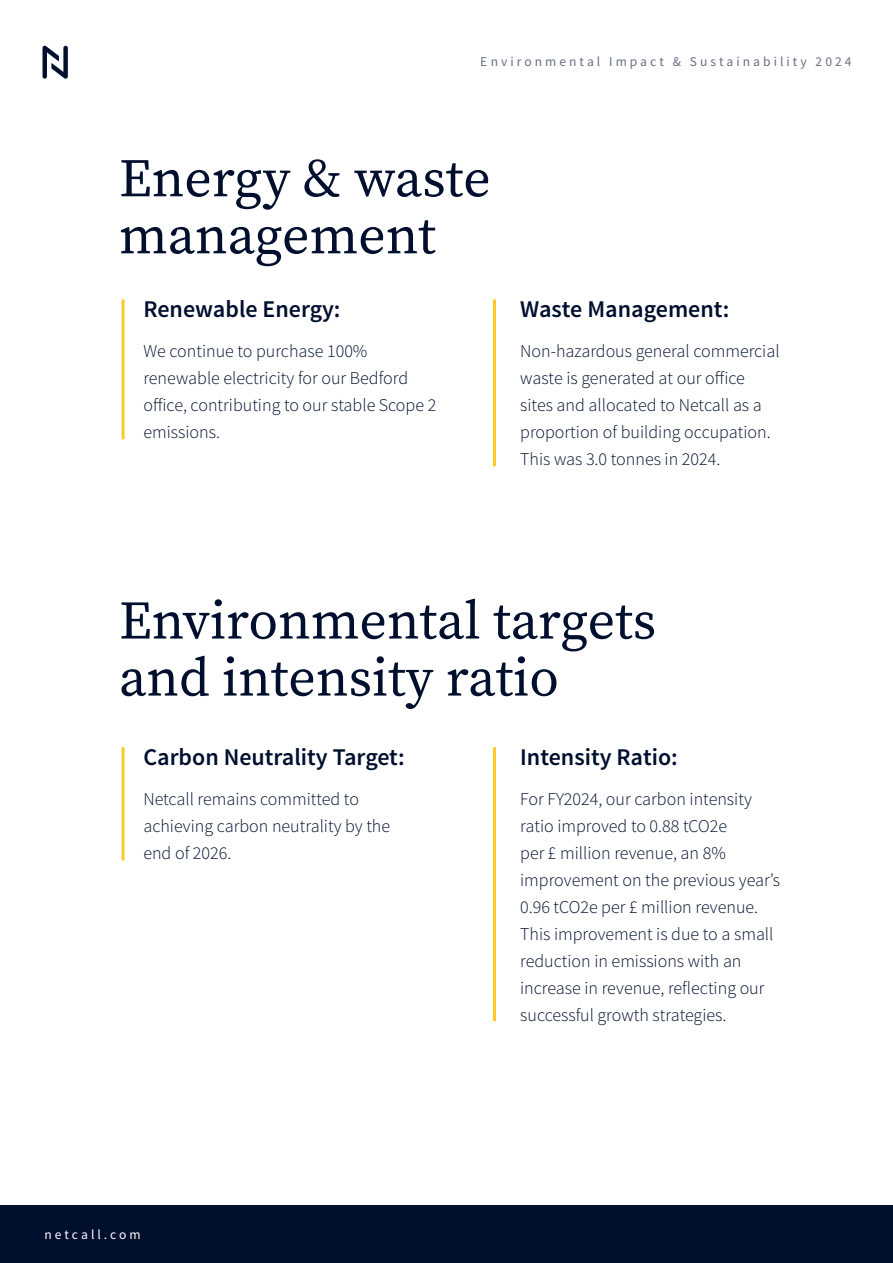
<style>
.page{position:relative;width:893px;height:1263px;background:#fff}
.page>*{position:absolute;margin:0;border:0;box-sizing:border-box;transform-origin:0 0}
.t1{font:54px/57px "Source Serif Pro";color:#010f2e}
.t2{font:600 24px "Source Sans Pro";color:#010f2e}
.t3{font:300 18px/27px "Source Sans Pro";color:#010f2e}
.t4{font:13.5px "Source Sans Pro";letter-spacing:.225em;color:#010f2e}
.t5{font:13.5px "Source Sans Pro";letter-spacing:.22em;color:#fff}
</style>
<div class="page">
<div style="left:0;top:1205px;width:893px;height:58px;background:#010f2e"></div>
<hr style="left:122px;top:299px;width:3px;height:140px;background:#fec827">
<hr style="left:122px;top:747px;width:3px;height:113px;background:#fec827">
<hr style="left:493px;top:299px;width:3px;height:167px;background:#fec827">
<hr style="left:493px;top:747px;width:3px;height:274px;background:#fec827">
<svg style="left:43px;top:46px;width:25px;height:33px"></svg>
<p class="t4" style="left:481px;top:53px;width:372px">Environmental Impact &amp; Sustainability 2024</p>
<h1 class="t1" style="left:119px;top:150px;width:373px">Energy &amp; waste management</h1>
<h2 class="t2" style="left:143px;top:294px;width:199px">Renewable Energy:</h2>
<p class="t3" style="left:143px;top:338px;width:294px">We continue to purchase 100% renewable electricity for our Bedford office, contributing to our stable Scope 2 emissions.</p>
<h2 class="t2" style="left:520px;top:294px;width:211px">Waste Management:</h2>
<p class="t3" style="left:520px;top:338px;width:261px">Non-hazardous general commercial waste is generated at our office sites and allocated to Netcall as a proportion of building occupation.<br>This was 3.0 tonnes in 2024.</p>
<h1 class="t1" style="left:119px;top:592px;width:539px">Environmental targets and intensity ratio</h1>
<h2 class="t2" style="left:143px;top:742px;width:263px">Carbon Neutrality Target:</h2>
<p class="t3" style="left:143px;top:786px;width:248px">Netcall remains committed to achieving carbon neutrality by the end of 2026.</p>
<p class="t5" style="left:45px;top:1226px;width:98px">netcall.com</p>
<h2 class="t2" style="left:520px;top:742px;width:159px">Intensity Ratio:</h2>
<p class="t3" style="left:520px;top:786px;width:261px">For FY2024, our carbon intensity ratio improved to 0.88 tCO2e<br>per £ million revenue, an 8% improvement on the previous year’s<br>0.96 tCO2e per £ million revenue.<br>This improvement is due to a small reduction in emissions with an increase in revenue, reflecting our successful growth strategies.</p>
</div>
